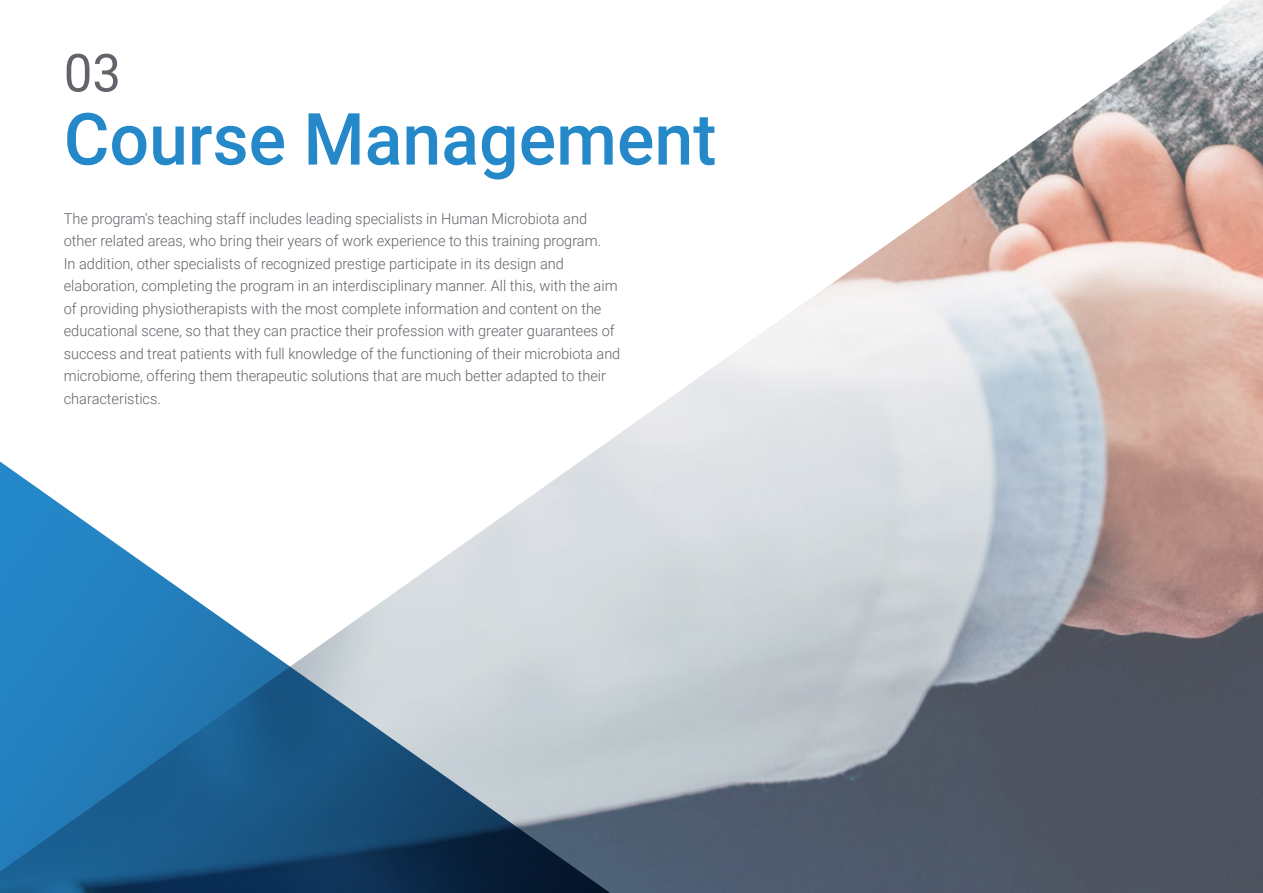
<style>
.page{position:relative;width:1263px;height:893px;background:#fff}
.page>*{position:absolute;margin:0;border:0;box-sizing:border-box;transform-origin:0 0}
.t1{font:500 72px "Roboto";color:#2488c9}
.t2{font:52.5px "Roboto";color:#61646a}
.t3{font:300 15px/22.5px "Roboto";color:#61646a}
</style>
<div class="page">
<img style="left:602px;top:0;width:661px;height:893px">
<svg style="left:0;top:446px;width:640px;height:447px"></svg>
<h2 class="t2" style="left:64px;top:36px;width:59px">03</h2>
<h1 class="t1" style="left:64px;top:89px;width:654px">Course Management</h1>
<p class="t3" style="left:64px;top:207px;width:558px">The program's teaching staff includes leading specialists in Human Microbiota and other related areas, who bring their years of work experience to this training program.<br>In addition, other specialists of recognized prestige participate in its design and elaboration, completing the program in an interdisciplinary manner. All this, with the aim of providing physiotherapists with the most complete information and content on the educational scene, so that they can practice their profession with greater guarantees of success and treat patients with full knowledge of the functioning of their microbiota and microbiome, offering them therapeutic solutions that are much better adapted to their characteristics.</p>
</div>
